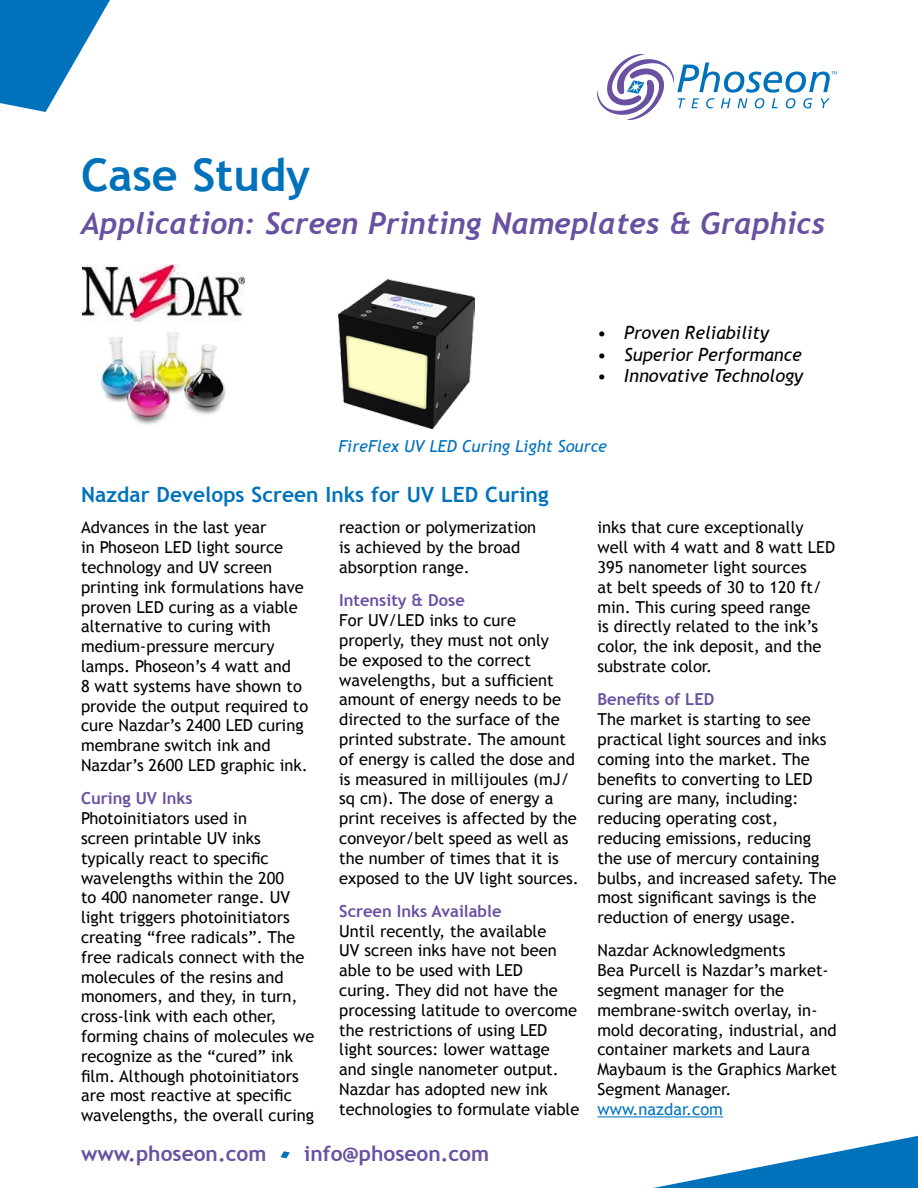
<style>
.page{position:relative;width:918px;height:1188px;background:#fff}
.page>*{position:absolute;margin:0;border:0;box-sizing:border-box;transform-origin:0 0}
.t1{font:700 45px "Trebuchet MS";color:#0072bc}
.t2{font:italic 700 30px "Trebuchet";color:#6950a1}
.t3{font:700 21px "Trebuchet MS";color:#0072bc}
.t4{font:700 21px "Trebuchet MS";color:#6950a1}
.t5{font:italic 18px "Trebuchet MS";color:#000}
.t6{font:16.5px/19.8px "Trebuchet MS";color:#000}
.t7{font:700 16.5px "Trebuchet MS";color:#6950a1}
.t8{font:italic 16.5px "Trebuchet MS";color:#0072bc}
.t9{font:16.5px "Trebuchet MS";color:#0072bc}
</style>
<div class="page">
<svg style="left:597px;top:54px;width:240px;height:66px"></svg>
<svg style="left:280px;top:1151px;width:10px;height:7px"></svg>
<svg style="left:653px;top:1135px;width:265px;height:53px"></svg>
<svg style="left:0;top:0;width:110px;height:112px"></svg>
<hr style="left:597px;top:1116px;width:126px;height:1px;background:#0072bc">
<img style="left:82px;top:265px;width:162px;height:57px">
<img style="left:100px;top:332px;width:126px;height:93px">
<img style="left:339px;top:280px;width:135px;height:148px">
<h1 class="t1" style="left:81px;top:146px;width:231px">Case Study</h1>
<h2 class="t2" style="left:81px;top:205px;width:746px">Application: Screen Printing Nameplates &amp; Graphics</h2>
<p class="t5" style="left:597px;top:322px;width:173px">• Proven Reliability</p>
<p class="t5" style="left:597px;top:344px;width:206px">• Superior Performance</p>
<p class="t5" style="left:597px;top:365px;width:207px">• Innovative Technology</p>
<p class="t8" style="left:339px;top:437px;width:270px">FireFlex UV LED Curing Light Source</p>
<p class="t3" style="left:81px;top:482px;width:469px">Nazdar Develops Screen Inks for UV LED Curing</p>
<p class="t6" style="left:81px;top:518px;width:229px">Advances in the last year<br>in Phoseon LED light source technology and UV screen printing ink formulations have proven LED curing as a viable alternative to curing with medium-pressure mercury lamps. Phoseon’s 4 watt and<br>8 watt systems have shown to provide the output required to cure Nazdar’s 2400 LED curing membrane switch ink and<br>Nazdar’s 2600 LED graphic ink.</p>
<p class="t7" style="left:81px;top:788px;width:113px">Curing UV Inks</p>
<p class="t6" style="left:81px;top:809px;width:235px">Photoinitiators used in<br>screen printable UV inks typically react to specific wavelengths within the 200<br>to 400 nanometer range. UV light triggers photoinitiators creating “free radicals”. The free radicals connect with the molecules of the resins and monomers, and they, in turn, cross-link with each other, forming chains of molecules we recognize as the “cured” ink film. Although photoinitiators are most reactive at specific wavelengths, the overall curing</p>
<p class="t6" style="left:339px;top:518px;width:199px">reaction or polymerization is achieved by the broad absorption range.</p>
<p class="t7" style="left:339px;top:590px;width:127px">Intensity &amp; Dose</p>
<p class="t6" style="left:339px;top:611px;width:241px">For UV/LED inks to cure properly, they must not only<br>be exposed to the correct wavelengths, but a sufficient amount of energy needs to be directed to the surface of the printed substrate. The amount of energy is called the dose and is measured in millijoules (mJ/ sq cm). The dose of energy a print receives is affected by the conveyor/belt speed as well as the number of times that it is exposed to the UV light sources.</p>
<p class="t7" style="left:339px;top:901px;width:164px">Screen Inks Available</p>
<p class="t6" style="left:339px;top:921px;width:242px">Until recently, the available<br>UV screen inks have not been able to be used with LED<br>curing. They did not have the processing latitude to overcome the restrictions of using LED light sources: lower wattage and single nanometer output.<br>Nazdar has adopted new ink technologies to formulate viable</p>
<p class="t4" style="left:81px;top:1140px;width:187px">www.phoseon.com</p>
<p class="t4" style="left:304px;top:1140px;width:186px">info@phoseon.com</p>
<p class="t6" style="left:597px;top:518px;width:239px">inks that cure exceptionally well with 4 watt and 8 watt LED<br>395 nanometer light sources<br>at belt speeds of 30 to 120 ft/ min. This curing speed range<br>is directly related to the ink’s color, the ink deposit, and the substrate color.</p>
<p class="t7" style="left:597px;top:689px;width:118px">Benefits of LED</p>
<p class="t6" style="left:597px;top:710px;width:241px">The market is starting to see practical light sources and inks coming into the market. The benefits to converting to LED curing are many, including: reducing operating cost, reducing emissions, reducing the use of mercury containing bulbs, and increased safety. The most significant savings is the reduction of energy usage.</p>
<p class="t6" style="left:597px;top:941px;width:241px">Nazdar Acknowledgments<br>Bea Purcell is Nazdar’s market&shy;segment manager for the membrane-switch overlay, in&shy;mold decorating, industrial, and container markets and Laura<br>Maybaum is the Graphics Market<br>Segment Manager.</p>
<p class="t9" style="left:597px;top:1099px;width:127px">www.nazdar.com</p>
</div>
